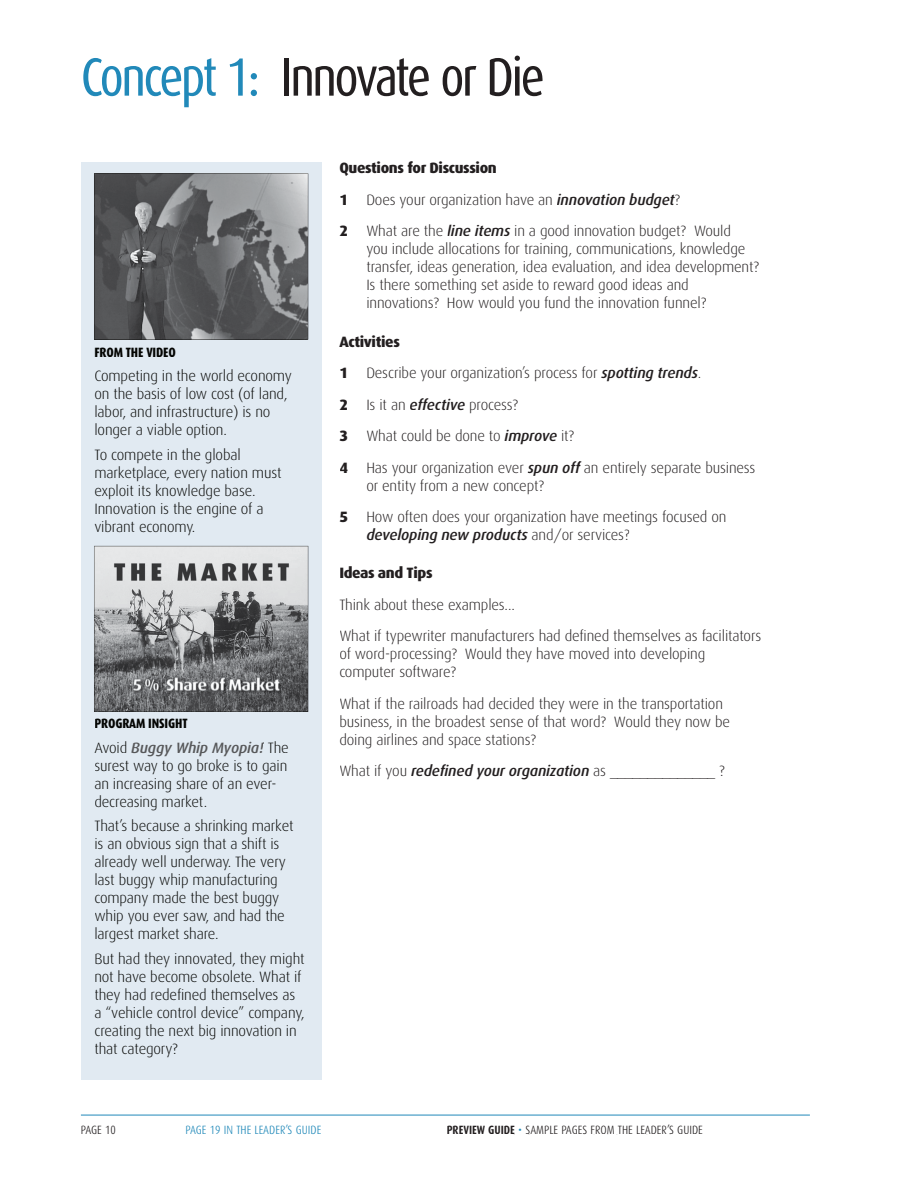
<style>
.page{position:relative;width:918px;height:1188px;background:#fff}
.page>*{position:absolute;margin:0;border:0;box-sizing:border-box;transform-origin:0 0}
.t1{font:54px "Dax Condensed";letter-spacing:-.05em;color:#231f20}
.t2{font:300 15px/31.5px "Dax";letter-spacing:-.01em;color:#231f20}
.t3{font:300 15px/18px "Dax";letter-spacing:-.01em;color:#040503}
.t4{font:italic 500 15px "Dax";letter-spacing:-.01em;color:#231f20}
.t5{font:800 15px "Dax";letter-spacing:-.025em;color:#231f20}
.t6{font:800 13.5px "Dax Condensed";letter-spacing:-.01em;color:#040503}
.t7{font:300 12px "Dax Condensed";color:#231f20}
.t8{font:300 12px "Dax Condensed";color:#2189b9}
.t9{font:700 12px "Dax Condensed";color:#231f20}
.s1{color:#2189b9}
.s2{font-weight:500;font-style:italic;color:#57585a}
.s3{font-weight:800}
.s4{font-weight:500;font-style:italic}
.s5{font-weight:300;font-style:normal}
.s6{font-weight:700}
</style>
<div class="page">
<div style="left:81px;top:162px;width:240px;height:918px;background:#e1eaf2"></div>
<hr style="left:81px;top:1115px;width:729px;height:1px;background:#2189b9">
<hr style="left:470px;top:1134px;width:44px;height:1px;background:#231f20">
<hr style="left:545px;top:1134px;width:87px;height:1px;background:#231f20">
<svg style="left:94px;top:174px;width:214px;height:166px;background:#686a6c"></svg>
<svg style="left:94px;top:546px;width:214px;height:166px"></svg>
<h1 class="t1" style="left:81px;top:54px;width:466px"><span class="s1">Concept 1:</span> Innovate or Die</h1>
<p class="t6" style="left:94px;top:346px;width:83px">FROM THE VIDEO</p>
<p class="t3" style="left:94px;top:368px;width:199px">Competing in the world economy on the basis of low cost (of land, labor, and infrastructure) is no longer a viable option.</p>
<p class="t3" style="left:94px;top:447px;width:189px">To compete in the global marketplace, every nation must exploit its knowledge base.<br>Innovation is the engine of a vibrant economy.</p>
<p class="t6" style="left:94px;top:717px;width:95px">PROGRAM INSIGHT</p>
<p class="t3" style="left:94px;top:739px;width:196px">Avoid <span class="s2">Buggy Whip Myopia!</span> The surest way to go broke is to gain an increasing share of an ever&shy;decreasing market.</p>
<p class="t3" style="left:94px;top:818px;width:201px">That’s because a shrinking market is an obvious sign that a shift is already well underway. The very last buggy whip manufacturing company made the best buggy whip you ever saw, and had the largest market share.</p>
<p class="t3" style="left:94px;top:951px;width:212px">But had they innovated, they might not have become obsolete. What if they had redefined themselves as a “vehicle control device” company, creating the next big innovation in that category?</p>
<p class="t2" style="left:339px;top:153px;width:393px"><span class="s3">Questions for Discussion<br>1</span> Does your organization have an <span class="s4">innovation budget</span>?<br><span class="s3">2</span> What are the <span class="s4">line items</span> in a good innovation budget? Would</p>
<p class="t2" style="left:366px;top:241px;width:394px;line-height:18px">you include allocations for training, communications, knowledge transfer, ideas generation, idea evaluation, and idea development?<br>Is there something set aside to reward good ideas and innovations? How would you fund the innovation funnel?</p>
<p class="t2" style="left:339px;top:327px;width:418px"><span class="s3">Activities<br>1</span> Describe your organization’s process for <span class="s4">spotting trends</span>.<br><span class="s3">2</span> Is it an <span class="s4">effective</span> process?<br><span class="s3">3</span> What could be done to <span class="s4">improve</span> it?<br><span class="s3">4</span> Has your organization ever <span class="s4">spun off</span> an entirely separate business</p>
<p class="t2" style="left:339px;top:471px;width:389px;text-indent:27px">or entity from a new concept?<br><span class="s3">5</span> How often does your organization have meetings focused on</p>
<p class="t4" style="left:366px;top:528px;width:265px">developing new products <span class="s5">and/or services?</span></p>
<p class="t5" style="left:339px;top:567px;width:95px">Ideas and Tips</p>
<p class="t2" style="left:339px;top:590px;width:424px">Think about these examples...<br>What if typewriter manufacturers had defined themselves as facilitators</p>
<p class="t2" style="left:339px;top:646px;width:367px;line-height:18px">of word-processing? Would they have moved into developing computer software?</p>
<p class="t2" style="left:339px;top:696px;width:392px;line-height:18px">What if the railroads had decided they were in the transportation business, in the broadest sense of that word? Would they now be doing airlines and space stations?</p>
<p class="t2" style="left:339px;top:756px;width:387px">What if you <span class="s4">redefined your organization</span> as ______________ ?</p>
<p class="t8" style="left:186px;top:1125px;width:137px">PAGE 19 IN THE LEADER’S GUIDE</p>
<p class="t7" style="left:667px;top:1125px;width:4px">’</p>
<p class="t7" style="left:526px;top:1125px;width:178px"><span class="s6">DE</span>MPLE PAGES FROM THE LEADER S GUIDE</p>
<p class="t7" style="left:81px;top:1125px;width:36px">PAGE 10</p>
<p class="t9" style="left:447px;top:1125px;width:70px">PREVIEW GUIDE</p>
<p class="t7" style="left:469px;top:1125px;width:212px"><span class="s6">PREVIEW GUI</span><span class="s1">•</span> SA <span class="s1">•</span> FREE RADICALS OF INNOVATION</p>
</div>
